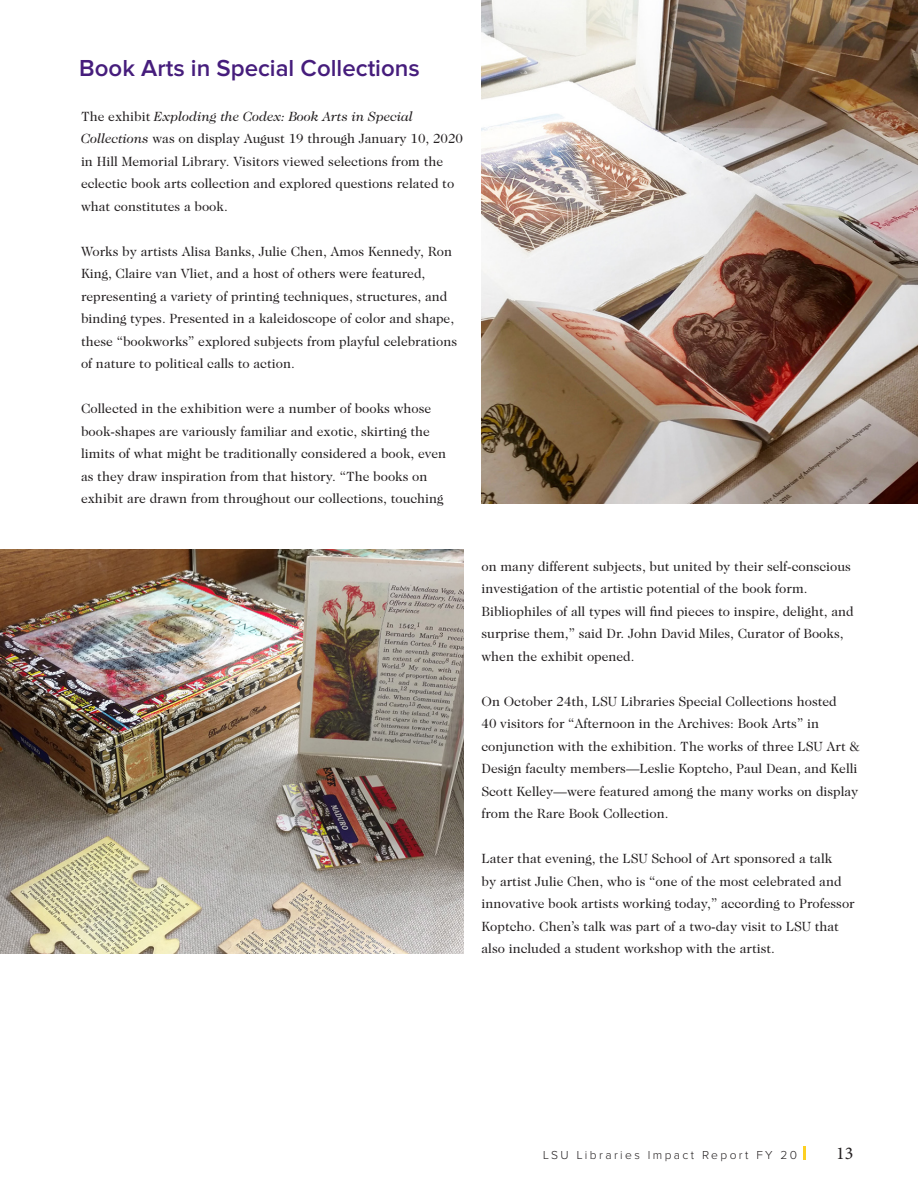
<style>
.page{position:relative;width:918px;height:1188px;background:#fff}
.page>*{position:absolute;margin:0;border:0;box-sizing:border-box;transform-origin:0 0}
.H1-Headline-Purple{font:600 24px "Proxima Nova";color:#461d7c}
.t1{font:18px "Minion Pro";color:#231f20}
.P-CopyText-Black{font:13.5px/22.5px "Caslon 224 Std";color:#231f20}
.t2{font:300 12px "Proxima Nova";letter-spacing:.2em;color:#231f20}
.s1{font-style:italic}
</style>
<div class="page">
<svg style="left:804px;top:1146px;width:2px;height:14px"></svg>
<img style="left:482px;top:0;width:436px;height:504px">
<img style="left:0;top:549px;width:464px;height:405px">
<h1 class="H1-Headline-Purple" style="left:79px;top:54px;width:342px">Book Arts in Special Collections</h1>
<p class="P-CopyText-Black" style="left:81px;top:105px;width:384px">The exhibit <span class="s1">Exploding the Codex: Book Arts in Special Collections</span> was on display August 19 through January 10, 2020 in Hill Memorial Library. Visitors viewed selections from the eclectic book arts collection and explored questions related to what constitutes a book.</p>
<p class="P-CopyText-Black" style="left:81px;top:240px;width:378px">Works by artists Alisa Banks, Julie Chen, Amos Kennedy, Ron King, Claire van Vliet, and a host of others were featured, representing a variety of printing techniques, structures, and binding types. Presented in a kaleidoscope of color and shape, these “bookworks” explored subjects from playful celebrations of nature to political calls to action.</p>
<p class="P-CopyText-Black" style="left:81px;top:397px;width:367px">Collected in the exhibition were a number of books whose book-shapes are variously familiar and exotic, skirting the limits of what might be traditionally considered a book, even as they draw inspiration from that history. “The books on exhibit are drawn from throughout our collections, touching</p>
<p class="P-CopyText-Black" style="left:482px;top:555px;width:374px">on many different subjects, but united by their self-conscious investigation of the artistic potential of the book form.<br>Bibliophiles of all types will find pieces to inspire, delight, and surprise them,” said Dr. John David Miles, Curator of Books, when the exhibit opened.</p>
<p class="P-CopyText-Black" style="left:482px;top:690px;width:380px">On October 24th, LSU Libraries Special Collections hosted<br>40 visitors for “Afternoon in the Archives: Book Arts” in conjunction with the exhibition. The works of three LSU Art &amp; Design faculty members—Leslie Koptcho, Paul Dean, and Kelli Scott Kelley—were featured among the many works on display from the Rare Book Collection.</p>
<p class="P-CopyText-Black" style="left:482px;top:847px;width:375px">Later that evening, the LSU School of Art sponsored a talk<br>by artist Julie Chen, who is “one of the most celebrated and innovative book artists working today,” according to Professor Koptcho. Chen’s talk was part of a two-day visit to LSU that also included a student workshop with the artist.</p>
<p class="t2" style="left:543px;top:1148px;width:256px">LSU Libraries Impact Report FY 20</p>
<h2 class="t1" style="left:836px;top:1141px;width:19px">13</h2>
</div>
